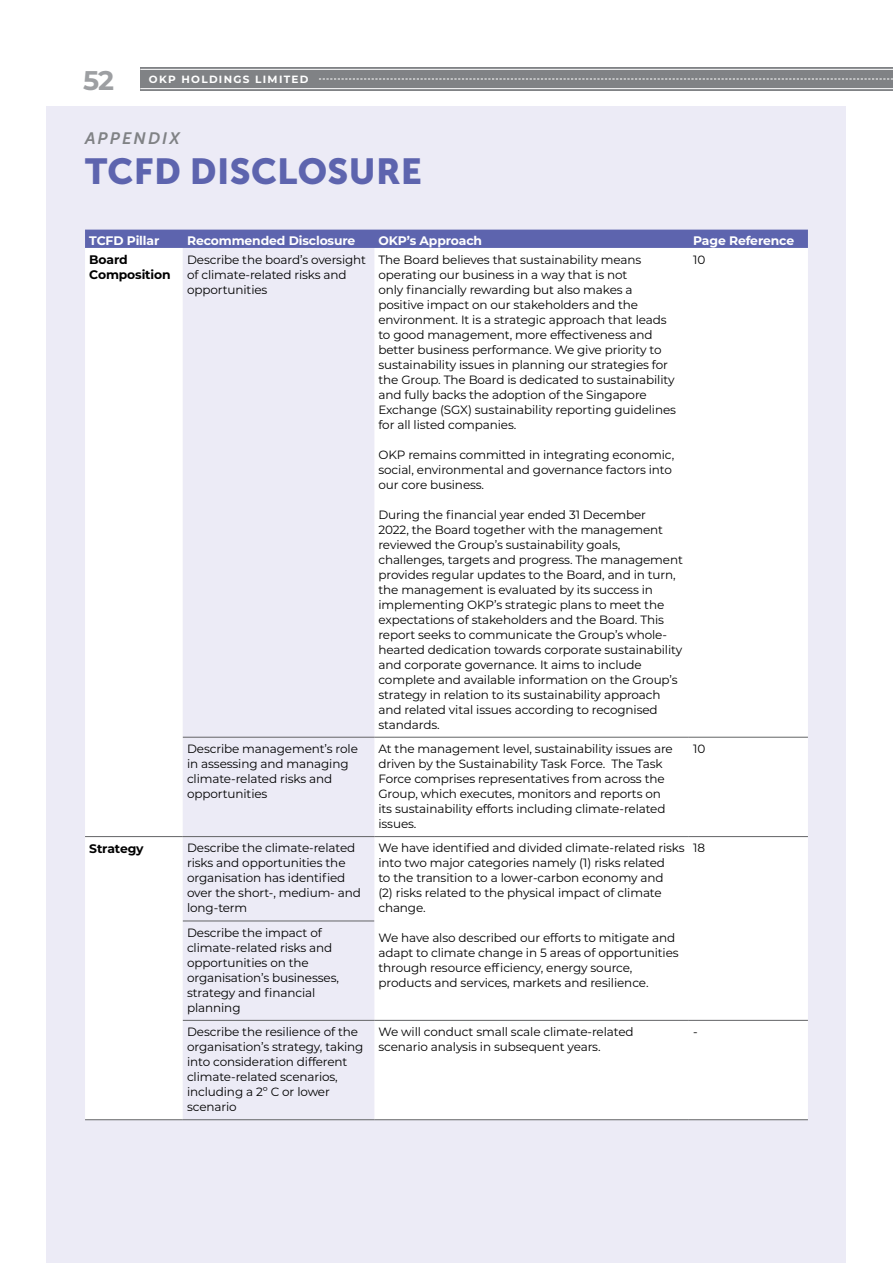
<style>
.page{position:relative;width:893px;height:1263px;background:#fff}
.page>*{position:absolute;margin:0;border:0;box-sizing:border-box;transform-origin:0 0}
.t1{font:36px "Museo Sans 900";letter-spacing:.01em;color:#5d64ae}
.t2{font:700 27px "Montserrat";color:#9d9fa2}
.t3{font:italic 16.5px "Museo Sans 700";letter-spacing:.125em;color:#808285}
.t4{font:700 12.3px "Montserrat";letter-spacing:-.01em;color:#fff}
.t5{font:700 12.3px/15px "Montserrat";letter-spacing:-.01em;color:#000}
.t6{font:12px/15px "Montserrat";letter-spacing:-.01em;color:#000}
.t7{font:700 10.5px "Montserrat";letter-spacing:.125em;color:#fff}
</style>
<div class="page">
<div style="left:47px;top:106px;width:799px;height:1157px;background:#ecebf6"></div>
<div style="left:85px;top:230px;width:723px;height:18px;background:#5d64ae"></div>
<div style="left:85px;top:248px;width:723px;height:871px;background:#fff"></div>
<svg style="left:183px;top:248px;width:191px;height:871px"></svg>
<hr style="left:183px;top:737px;width:191px;height:1px;background:#636466">
<hr style="left:374px;top:737px;width:315px;height:1px;background:#636466">
<hr style="left:689px;top:737px;width:119px;height:1px;background:#636466">
<hr style="left:85px;top:836px;width:98px;height:1px;background:#636466">
<hr style="left:183px;top:836px;width:191px;height:1px;background:#636466">
<hr style="left:374px;top:836px;width:315px;height:1px;background:#636466">
<hr style="left:689px;top:836px;width:119px;height:1px;background:#636466">
<hr style="left:183px;top:921px;width:191px;height:1px;background:#636466">
<hr style="left:183px;top:1020px;width:191px;height:1px;background:#636466">
<hr style="left:374px;top:1020px;width:315px;height:1px;background:#636466">
<hr style="left:689px;top:1020px;width:119px;height:1px;background:#636466">
<hr style="left:85px;top:1119px;width:98px;height:1px;background:#636466">
<hr style="left:183px;top:1119px;width:191px;height:1px;background:#636466">
<hr style="left:374px;top:1119px;width:315px;height:1px;background:#636466">
<hr style="left:689px;top:1119px;width:119px;height:1px;background:#636466">
<div style="left:140px;top:67px;width:753px;height:24px;background:#808285"></div>
<svg style="left:319px;top:79px;width:574px;height:1px"></svg>
<hr style="left:140px;top:69px;width:753px;height:1px;background:#fff">
<hr style="left:140px;top:88px;width:753px;height:1px;background:#fff">
<h2 class="t2" style="left:83px;top:61px;width:32px">52</h2>
<p class="t7" style="left:149px;top:72px;width:161px">OKP HOLDINGS LIMITED</p>
<h3 class="t3" style="left:85px;top:129px;width:96px">APPENDIX</h3>
<h1 class="t1" style="left:85px;top:151px;width:339px">TCFD DISCLOSURE</h1>
<p class="t4" style="left:89px;top:232px;width:72px">TCFD Pillar</p>
<p class="t4" style="left:187px;top:232px;width:170px">Recommended Disclosure</p>
<p class="t4" style="left:378px;top:232px;width:105px">OKP’s Approach</p>
<p class="t4" style="left:693px;top:232px;width:103px">Page Reference</p>
<p class="t5" style="left:89px;top:251px;width:83px">Board<br>Composition</p>
<p class="t6" style="left:187px;top:251px;width:181px">Describe the board’s oversight of climate-related risks and opportunities</p>
<p class="t6" style="left:378px;top:251px;width:299px">The Board believes that sustainability means operating our business in a way that is not<br>only financially rewarding but also makes a positive impact on our stakeholders and the environment. It is a strategic approach that leads to good management, more effectiveness and better business performance. We give priority to sustainability issues in planning our strategies for the Group. The Board is dedicated to sustainability and fully backs the adoption of the Singapore Exchange (SGX) sustainability reporting guidelines for all listed companies.</p>
<p class="t6" style="left:378px;top:446px;width:297px">OKP remains committed in integrating economic, social, environmental and governance factors into our core business.</p>
<p class="t6" style="left:378px;top:506px;width:306px">During the financial year ended 31 December<br>2022, the Board together with the management reviewed the Group’s sustainability goals, challenges, targets and progress. The management provides regular updates to the Board, and in turn, the management is evaluated by its success in implementing OKP’s strategic plans to meet the expectations of stakeholders and the Board. This report seeks to communicate the Group’s whole&shy;hearted dedication towards corporate sustainability and corporate governance. It aims to include complete and available information on the Group’s strategy in relation to its sustainability approach and related vital issues according to recognised standards.</p>
<p class="t6" style="left:693px;top:251px;width:14px">10</p>
<p class="t6" style="left:187px;top:741px;width:172px">Describe management’s role in assessing and managing climate-related risks and opportunities</p>
<p class="t6" style="left:378px;top:741px;width:296px">At the management level, sustainability issues are driven by the Sustainability Task Force. The Task Force comprises representatives from across the Group, which executes, monitors and reports on its sustainability efforts including climate-related issues.</p>
<p class="t6" style="left:693px;top:741px;width:14px">10</p>
<p class="t5" style="left:89px;top:840px;width:56px">Strategy</p>
<p class="t6" style="left:187px;top:840px;width:175px">Describe the climate-related risks and opportunities the organisation has identified over the short-, medium- and long-term</p>
<p class="t6" style="left:378px;top:840px;width:308px">We have identified and divided climate-related risks into two major categories namely (1) risks related<br>to the transition to a lower-carbon economy and<br>(2) risks related to the physical impact of climate change.</p>
<p class="t6" style="left:378px;top:930px;width:302px">We have also described our efforts to mitigate and adapt to climate change in 5 areas of opportunities through resource efficiency, energy source, products and services, markets and resilience.</p>
<p class="t6" style="left:693px;top:840px;width:13px">18</p>
<p class="t6" style="left:187px;top:925px;width:153px">Describe the impact of climate-related risks and opportunities on the organisation’s businesses, strategy and financial planning</p>
<p class="t6" style="left:187px;top:1024px;width:178px">Describe the resilience of the organisation’s strategy, taking into consideration different climate-related scenarios, including a 2º C or lower scenario</p>
<p class="t6" style="left:378px;top:1024px;width:257px">We will conduct small scale climate-related scenario analysis in subsequent years.</p>
<p class="t6" style="left:693px;top:1024px;width:6px">-</p>
</div>
